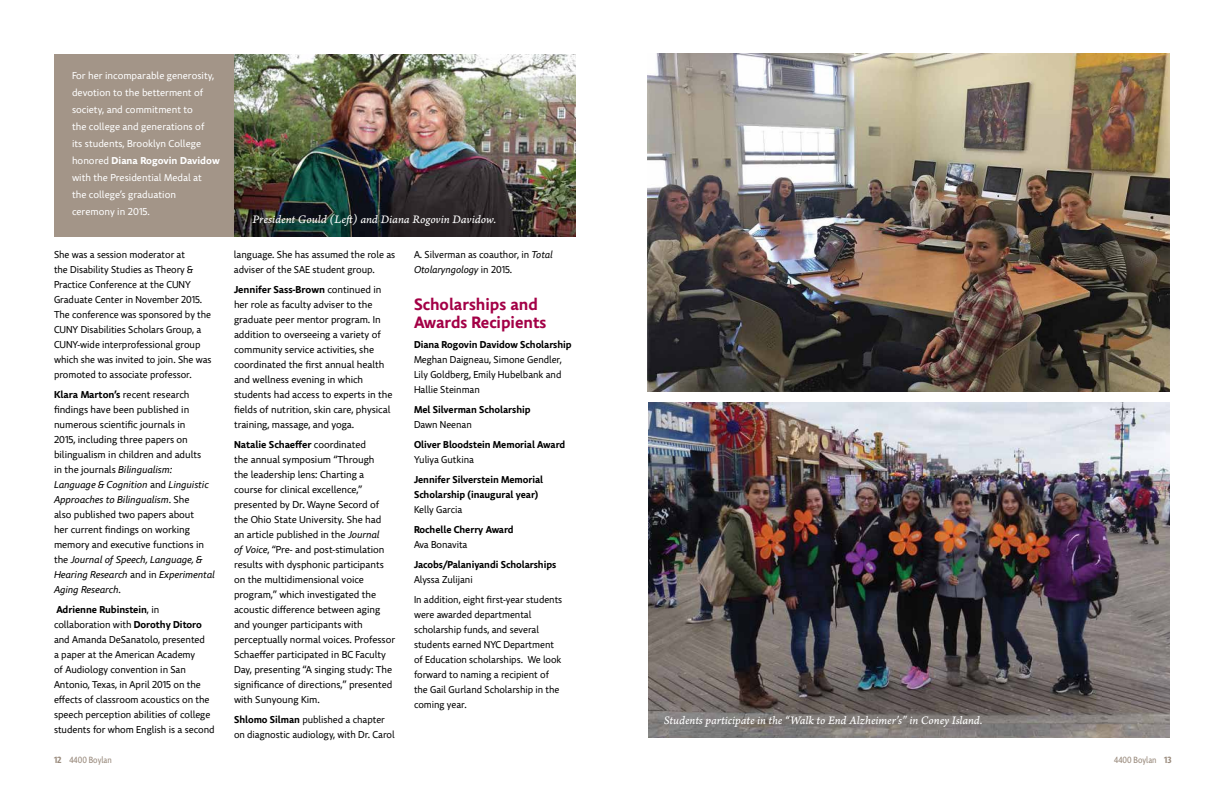
<style>
.page{position:relative;width:1224px;height:792px;background:#fff}
.page>*{position:absolute;margin:0;border:0;box-sizing:border-box;transform-origin:0 0}
.t1{font:700 16.4px/17.4px "Comenia Sans";color:#a30046}
.t2{font:12px "Arno Pro Italic Caption";letter-spacing:-.005em;color:#fff}
.t3{font:10px/15px "Comenia Sans";letter-spacing:-.005em;color:#000}
.t4{font:10px/17px "Comenia Sans";color:#fff}
.t5{font:700 10px/15px "Comenia Sans";letter-spacing:-.005em;color:#000}
.t6{font:9px "Comenia Sans Cond";color:#9a8b7d}
.s1{font-weight:700}
.s2{font-style:italic}
</style>
<div class="page">
<img style="left:648px;top:402px;width:522px;height:336px">
<img style="left:648px;top:54px;width:522px;height:338px">
<div style="left:54px;top:54px;width:180px;height:183px;background:#a39588"></div>
<img style="left:234px;top:54px;width:342px;height:183px">
<p class="t4" style="left:72px;top:68px;width:149px">For her incomparable generosity, devotion to the betterment of society, and commitment to<br>the college and generations of<br>its students, Brooklyn College honored <span class="s1">Diana Rogovin Davidow </span>with the Presidential Medal at<br>the college’s graduation ceremony in 2015.</p>
<p class="t3" style="left:54px;top:247px;width:159px">She was a session moderator at<br>the Disability Studies as Theory &amp; Practice Conference at the CUNY Graduate Center in November 2015.<br>The conference was sponsored by the CUNY Disabilities Scholars Group, a CUNY-wide interprofessional group which she was invited to join. She was promoted to associate professor.</p>
<p class="t3" style="left:54px;top:387px;width:162px"><span class="s1">Klara Marton’s</span> recent research findings have been published in numerous scientific journals in<br>2015, including three papers on bilingualism in children and adults<br>in the journals <span class="s2">Bilingualism:<br>Language &amp; Cognition</span> and <span class="s2">Linguistic<br>Approaches to Bilingualism</span>. She<br>also published two papers about<br>her current findings on working memory and executive functions in the <span class="s2">Journal of Speech, Language, &amp;<br>Hearing Research</span> and in <span class="s2">Experimental<br>Aging Research</span>.</p>
<p class="t3" style="left:54px;top:602px;width:162px"><span class="s1">Adrienne Rubinstein</span>, in collaboration with <span class="s1">Dorothy Ditoro </span>and Amanda DeSanatolo, presented<br>a paper at the American Academy<br>of Audiology convention in San Antonio, Texas, in April 2015 on the effects of classroom acoustics on the speech perception abilities of college students for whom English is a second</p>
<p class="t2" style="left:252px;top:212px;width:245px">President Gould (Left) and Diana Rogovin Davidow.</p>
<p class="t3" style="left:234px;top:247px;width:163px">language. She has assumed the role as adviser of the SAE student group.</p>
<p class="t3" style="left:234px;top:282px;width:160px"><span class="s1">Jennifer Sass-Brown</span> continued in her role as faculty adviser to the graduate peer mentor program. In addition to overseeing a variety of community service activities, she coordinated the first annual health and wellness evening in which students had access to experts in the fields of nutrition, skin care, physical training, massage, and yoga.</p>
<p class="t3" style="left:234px;top:437px;width:163px"><span class="s1">Natalie Schaeffer</span> coordinated<br>the annual symposium “Through<br>the leadership lens: Charting a course for clinical excellence,” presented by Dr. Wayne Secord of the Ohio State University. She had<br>an article published in the <span class="s2">Journal<br>of Voice</span>, “Pre- and post-stimulation results with dysphonic participants on the multidimensional voice program,” which investigated the acoustic difference between aging and younger participants with perceptually normal voices. Professor Schaeffer participated in BC Faculty Day, presenting “A singing study: The significance of directions,” presented with Sunyoung Kim.</p>
<p class="t3" style="left:234px;top:712px;width:162px"><span class="s1">Shlomo Silman</span> published a chapter on diagnostic audiology, with Dr. Carol</p>
<p class="t3" style="left:414px;top:247px;width:140px">A. Silverman as coauthor, in <span class="s2">Total<br>Otolaryngology</span> in 2015.</p>
<h1 class="t1" style="left:414px;top:296px;width:134px">Scholarships and<br>Awards Recipients</h1>
<p class="t5" style="left:414px;top:337px;width:159px">Diana Rogovin Davidow Scholarship</p>
<p class="t3" style="left:414px;top:352px;width:149px;text-align:justify">Meghan Daigneau, Simone Gendler, Lily Goldberg, Emily Hubelbank and Hallie Steinman</p>
<p class="t5" style="left:414px;top:402px;width:118px">Mel Silverman Scholarship</p>
<p class="t3" style="left:414px;top:417px;width:59px">Dawn Neenan</p>
<p class="t5" style="left:414px;top:437px;width:153px">Oliver Bloodstein Memorial Award</p>
<p class="t3" style="left:414px;top:452px;width:61px">Yuliya Gutkina</p>
<p class="t5" style="left:414px;top:472px;width:131px">Jennifer Silverstein Memorial<br>Scholarship (inaugural year)</p>
<p class="t3" style="left:414px;top:502px;width:50px">Kelly Garcia</p>
<p class="t5" style="left:414px;top:522px;width:101px">Rochelle Cherry Award</p>
<p class="t3" style="left:414px;top:537px;width:55px">Ava Bonavita</p>
<p class="t5" style="left:414px;top:557px;width:144px">Jacobs/Palaniyandi Scholarships</p>
<p class="t3" style="left:414px;top:570px;width:150px;line-height:20px">Alyssa Zulijani<br>In addition, eight first-year students</p>
<p class="t3" style="left:414px;top:607px;width:149px">were awarded departmental scholarship funds, and several students earned NYC Department of Education scholarships. We look forward to naming a recipient of the Gail Gurland Scholarship in the coming year.</p>
<p class="t2" style="left:664px;top:713px;width:320px">Students participate in the “Walk to End Alzheimer’s” in Coney Island.</p>
<p class="t6" style="left:54px;top:754px;width:59px"><span class="s1">12</span> 4400 Boylan</p>
<p class="t6" style="left:1114px;top:754px;width:59px">4400 Boylan <span class="s1">13</span></p>
</div>
